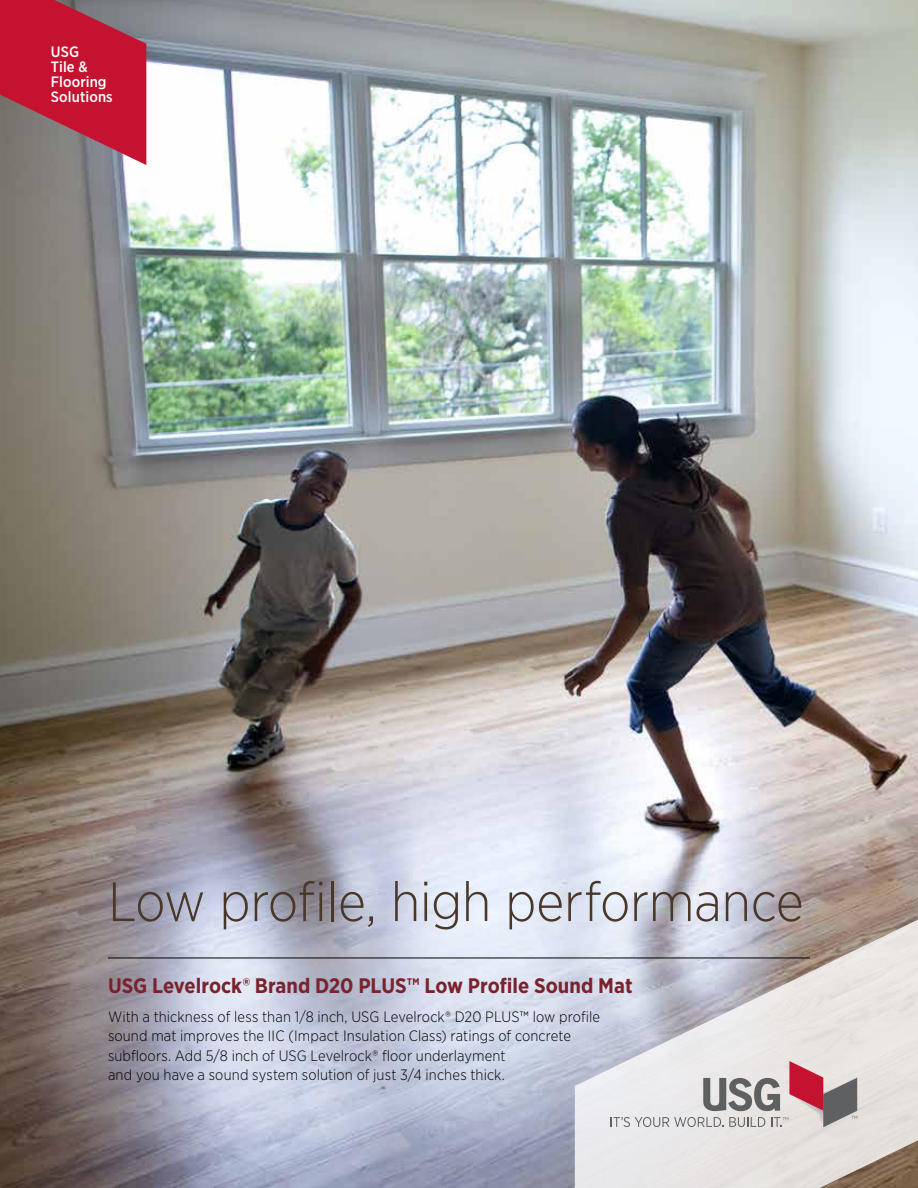
<style>
.page{position:relative;width:918px;height:1188px;background:#fff}
.page>*{position:absolute;margin:0;border:0;box-sizing:border-box;transform-origin:0 0}
.t1{font:300 55.5px "Gotham Narrow";letter-spacing:-.01em;color:#493728}
.t2{font:700 21px "Gotham Narrow";color:#7a232e}
.t3{font:300 15px/19.5px "Gotham Narrow";letter-spacing:.01em;color:#000}
.t4{font:500 15px/15px "Gotham Narrow";letter-spacing:.005em;color:#fff}
</style>
<div class="page">
<img style="left:0;top:0;width:918px;height:1188px">
<svg style="left:0;top:0;width:146px;height:165px;background:#af3247"></svg>
<svg style="left:575px;top:917px;width:343px;height:271px;background:#d5cfcb"></svg>
<svg style="left:723px;top:1061px;width:134px;height:66px;background:#bea6a8"></svg>
<div style="left:17px;top:886px;width:706px;height:287px;background:#fff;opacity:.2"></div>
<hr style="left:108px;top:958px;width:702px;height:1px;background:#000">
<p class="t4" style="left:51px;top:44px;width:63px">USG<br>Tile &amp;<br>Flooring<br>Solutions</p>
<h1 class="t1" style="left:108px;top:868px;width:697px">Low profile, high performance</h1>
<h2 class="t2" style="left:108px;top:973px;width:526px">USG Levelrock® Brand D20 PLUS™ Low Profile Sound Mat</h2>
<p class="t3" style="left:108px;top:1006px;width:494px">With a thickness of less than 1/8 inch, USG Levelrock® D20 PLUS™ low profile sound mat improves the IIC (Impact Insulation Class) ratings of concrete subfloors. Add 5/8 inch of USG Levelrock® floor underlayment<br>and you have a sound system solution of just 3/4 inches thick.</p>
</div>
